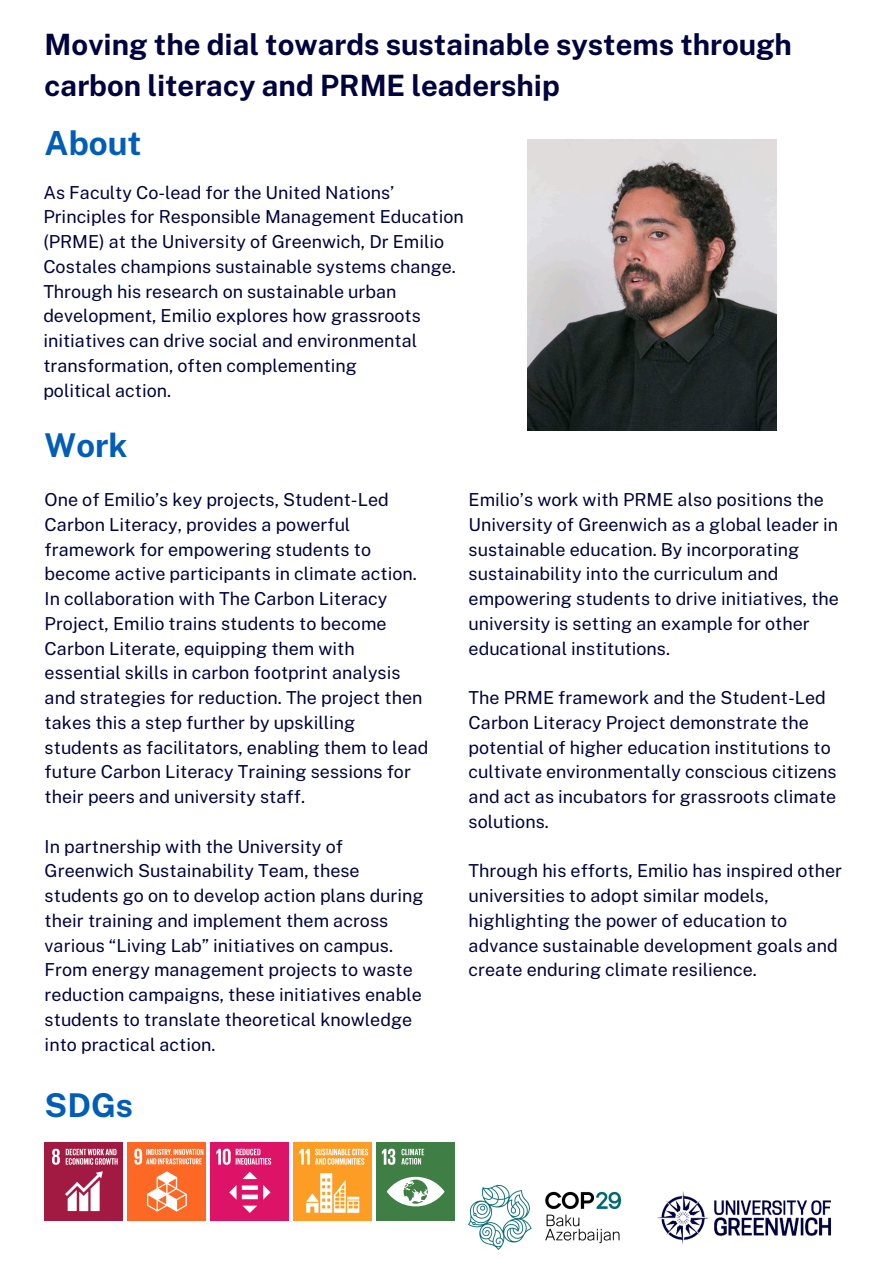
<style>
.page{position:relative;width:893px;height:1263px;background:#fff}
.page>*{position:absolute;margin:0;border:0;box-sizing:border-box;transform-origin:0 0}
.t1{font:700 33.22px "Public Sans";color:#005eb8}
.t2{font:700 32.78px "Public Sans";color:#005eb8}
.t3{font:700 29.4px/41.1px "Public Sans";color:#00033d}
.t4{font:17.92px/24.8px "Public Sans";color:#00033d}
</style>
<div class="page">
<div style="left:45px;top:1142px;width:78px;height:78px;background:#a21942"></div>
<svg style="left:52px;top:1149px;width:8px;height:16px"></svg>
<svg style="left:65px;top:1171px;width:38px;height:40px"></svg>
<svg style="left:66px;top:1149px;width:52px;height:16px"></svg>
<div style="left:128px;top:1142px;width:78px;height:78px;background:#fd6925"></div>
<svg style="left:134px;top:1148px;width:69px;height:63px"></svg>
<div style="left:211px;top:1142px;width:78px;height:78px;background:#dd1367"></div>
<svg style="left:216px;top:1148px;width:55px;height:17px"></svg>
<svg style="left:229px;top:1172px;width:41px;height:41px"></svg>
<div style="left:294px;top:1142px;width:78px;height:78px;background:#fd9d24"></div>
<svg style="left:306px;top:1173px;width:53px;height:40px"></svg>
<svg style="left:299px;top:1149px;width:69px;height:16px"></svg>
<div style="left:376px;top:1142px;width:79px;height:78px;background:#3f7e44"></div>
<svg style="left:382px;top:1149px;width:62px;height:57px"></svg>
<img style="left:528px;top:140px;width:248px;height:291px">
<img style="left:657px;top:1191px;width:174px;height:54px">
<img style="left:468px;top:1186px;width:152px;height:64px">
<p class="t3" style="left:45px;top:24px;width:749px">Moving the dial towards sustainable systems through carbon literacy and PRME leadership</p>
<p class="t1" style="left:45px;top:123px;width:98px">About</p>
<p class="t4" style="left:43px;top:180px;width:422px">As Faculty Co-lead for the United Nations’ Principles for Responsible Management Education (PRME) at the University of Greenwich, Dr Emilio Costales champions sustainable systems change.<br>Through his research on sustainable urban development, Emilio explores how grassroots initiatives can drive social and environmental transformation, often complementing</p>
<h1 class="t4" style="left:43px;top:378px;width:129px">political action.</h1>
<h1 class="t2" style="left:45px;top:426px;width:84px">Work</h1>
<p class="t4" style="left:45px;top:487px;width:385px">One of Emilio’s key projects, Student-Led Carbon Literacy, provides a powerful framework for empowering students to become active participants in climate action.<br>In collaboration with The Carbon Literacy Project, Emilio trains students to become Carbon Literate, equipping them with essential skills in carbon footprint analysis and strategies for reduction. The project then takes this a step further by upskilling students as facilitators, enabling them to lead future Carbon Literacy Training sessions for their peers and university staff.</p>
<p class="t4" style="left:45px;top:834px;width:380px">In partnership with the University of Greenwich Sustainability Team, these students go on to develop action plans during their training and implement them across various “Living Lab” initiatives on campus.<br>From energy management projects to waste reduction campaigns, these initiatives enable students to translate theoretical knowledge into practical action.</p>
<p class="t2" style="left:45px;top:1086px;width:90px">SDGs</p>
<h1 class="t4" style="left:468px;top:487px;width:372px">Emilio’s work with PRME also positions the University of Greenwich as a global leader in sustainable education. By incorporating sustainability into the curriculum and empowering students to drive initiatives, the university is setting an example for other educational institutions.</h1>
<p class="t4" style="left:468px;top:685px;width:369px">The PRME framework and the Student-Led Carbon Literacy Project demonstrate the potential of higher education institutions to cultivate environmentally conscious citizens and act as incubators for grassroots climate solutions.</p>
<p class="t4" style="left:468px;top:858px;width:375px">Through his efforts, Emilio has inspired other universities to adopt similar models, highlighting the power of education to advance sustainable development goals and create enduring climate resilience.</p>
</div>
